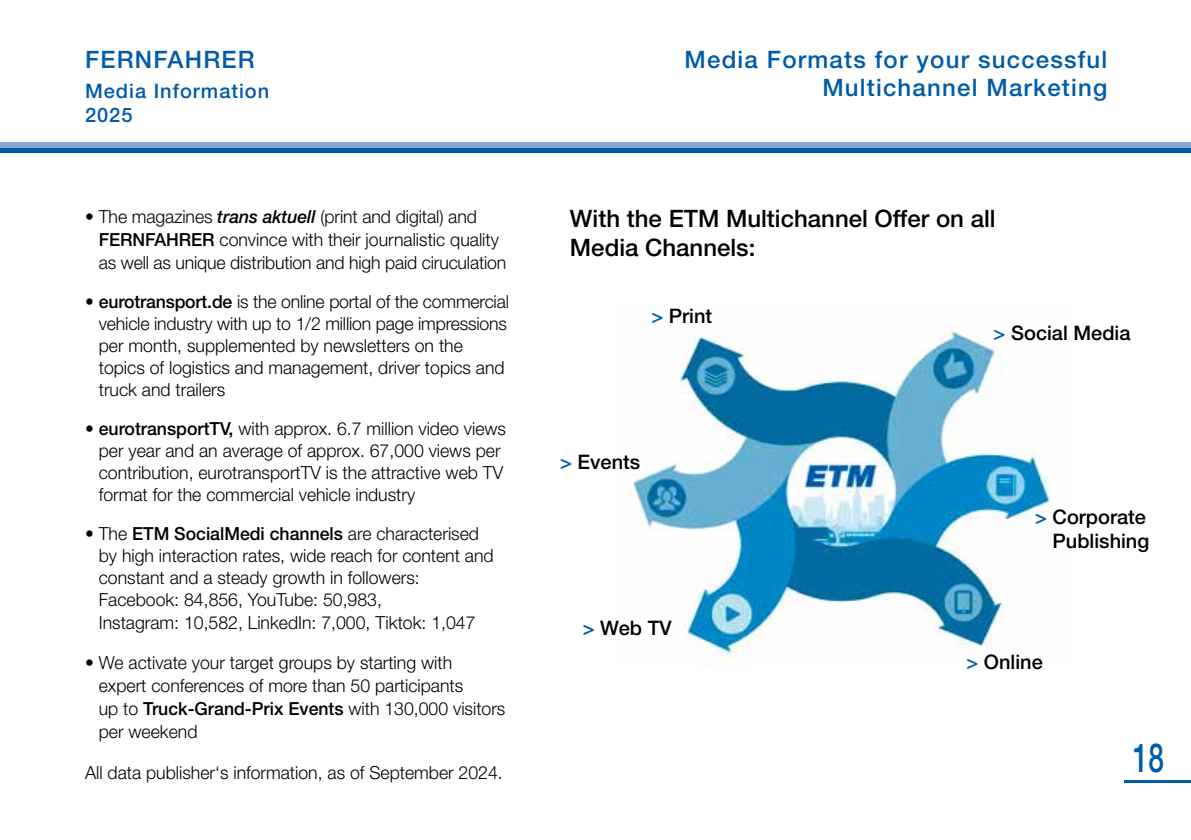
<style>
.page{position:relative;width:1191px;height:840px;background:#fff}
.page>*{position:absolute;margin:0;border:0;box-sizing:border-box;transform-origin:0 0}
.t1{font:500 40px "Helvetica Neue LT Std";color:#005ba9;scale:.7 1}
.t2{font:500 24px/28px "Helvetica Neue LT Std";letter-spacing:.05em;color:#005ba9;text-align:right}
.t3{font:500 24px/28.8px "Helvetica Neue LT Std";color:#000}
.t4{font:500 20px/24px "Helvetica Neue LT Std";color:#000;text-align:right}
.t5{font:500 20px/24px "Helvetica Neue LT Std";letter-spacing:.05em;color:#005ba9}
.t6{font:300 18px/22px "Helvetica Neue LT Std";color:#000}
.s1{font-weight:500;font-style:italic}
.s2{font-weight:500}
.s3{color:#005ba9}
</style>
<div class="page">
<hr style="left:1124px;top:780px;width:67px;height:2px;background:#005ba9">
<img style="left:633px;top:324px;width:418px;height:345px">
<div style="left:0;top:147px;width:1191px;height:6px;background:#005ba9"></div>
<div style="left:0;top:142px;width:1191px;height:5px;background:#8ba5d6"></div>
<h2 class="t2" style="left:85px;top:45px;width:171px">FERNFAHRER</h2>
<p class="t5" style="left:85px;top:79px;width:186px">Media Information<br>2025</p>
<p class="t6" style="left:99px;top:204px;width:409px;line-height:23px;text-indent:-14px">• The magazines <span class="s1">trans aktuell</span> (print and digital) and<br><span class="s2">FERNFAHRER</span> convince with their journalistic quality as well as unique distribution and high paid ciruculation</p>
<p class="t6" style="left:99px;top:290px;width:412px;text-indent:-14px">• <span class="s2">eurotransport.de</span> is the online portal of the commercial vehicle industry with up to 1/2 million page impressions per month, supplemented by newsletters on the topics of logistics and management, driver topics and truck and trailers</p>
<p class="t6" style="left:99px;top:417px;width:409px;text-indent:-14px">• <span class="s2">eurotransportTV,</span> with approx. 6.7 million video views per year and an average of approx. 67,000 views per contribution, eurotransportTV is the attractive web TV format for the commercial vehicle industry</p>
<p class="t6" style="left:99px;top:522px;width:396px;text-indent:-14px">• The <span class="s2">ETM SocialMedi channels</span> are characterised by high interaction rates, wide reach for content and constant and a steady growth in followers:<br>Facebook: 84,856, YouTube: 50,983,<br>Instagram: 10,582, LinkedIn: 7,000, Tiktok: 1,047</p>
<p class="t6" style="left:99px;top:650px;width:408px;line-height:23px;text-indent:-14px">• We activate your target groups by starting with<br>expert conferences of more than 50 participants<br>up to <span class="s2">Truck-Grand-Prix Events</span> with 130,000 visitors per weekend</p>
<p class="t6" style="left:85px;top:760px;width:419px">All data publisher‘s information, as of September 2024.</p>
<h2 class="t2" style="left:684px;top:45px;width:424px">Media Formats for your successful<br>Multichannel Marketing</h2>
<h2 class="t3" style="left:570px;top:204px;width:427px">With the ETM Multichannel Offer on all<br>Media Channels:</h2>
<p class="t4" style="left:651px;top:303px;width:62px"><span class="s3">&gt;</span> Print</p>
<p class="t4" style="left:560px;top:449px;width:82px"><span class="s3">&gt;</span> Events</p>
<p class="t4" style="left:583px;top:615px;width:91px"><span class="s3">&gt;</span> Web TV</p>
<p class="t4" style="left:993px;top:320px;width:138px"><span class="s3">&gt;</span> Social Media</p>
<p class="t4" style="left:1035px;top:504px;width:116px"><span class="s3">&gt;</span> Corporate<br>Publishing</p>
<p class="t4" style="left:966px;top:649px;width:78px"><span class="s3">&gt;</span> Online</p>
<h1 class="t1" style="left:1132px;top:733px;width:46px">18</h1>
</div>
